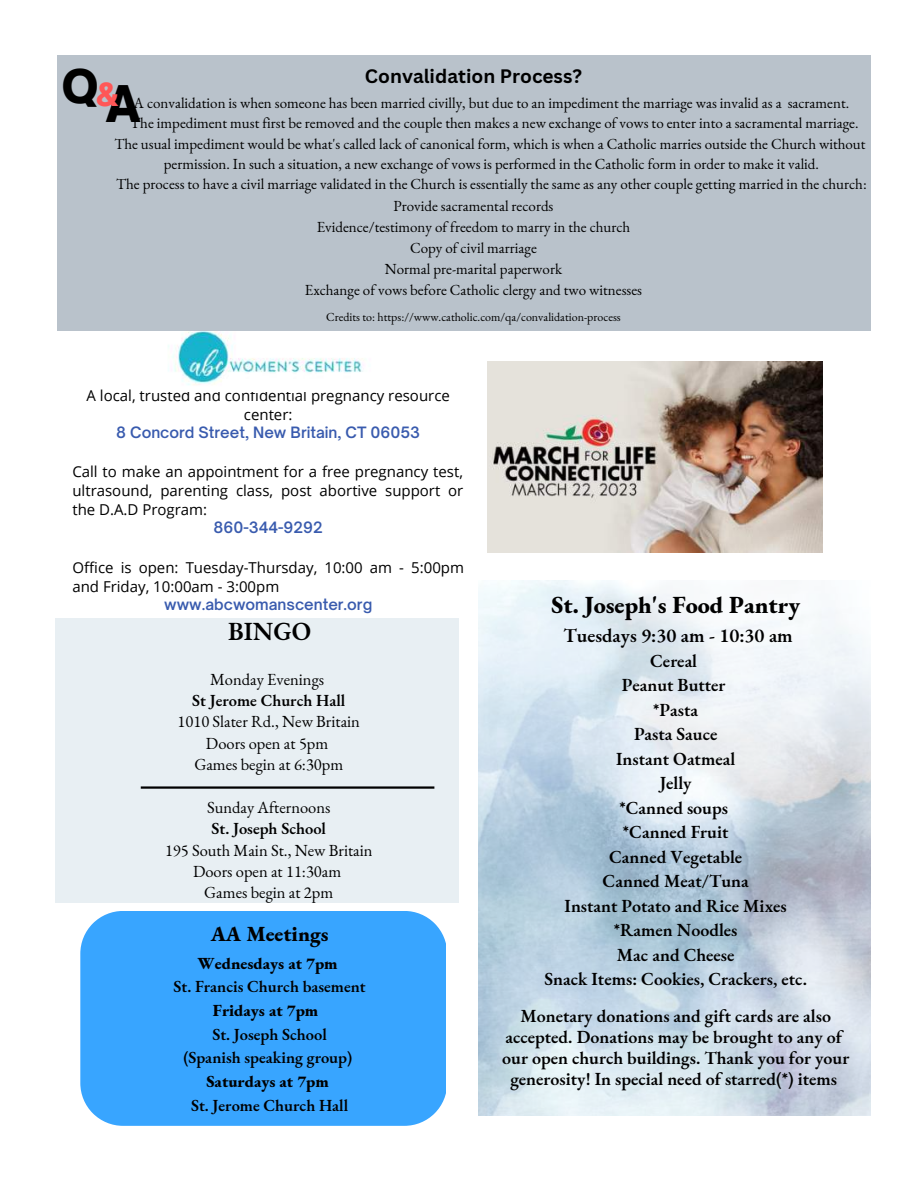
<style>
.page{position:relative;width:918px;height:1188px;background:#fff}
.page>*{position:absolute;margin:0;border:0;box-sizing:border-box;transform-origin:0 0}
.t1{font:900 44.4px "Open Sauce One";color:#000}
.t2{font:600 25.5px "EB Garamond";color:#000}
.t3{font:800 24px "EB Garamond";color:#000}
.t4{font:800 21px "EB Garamond";color:#000}
.t5{font:600 19.5px "EB Garamond";color:#000}
.t6{font:700 18.9px "Canva Sans";color:#000}
.t7{font:600 18px/24.5px "EB Garamond";color:#000;text-align:center}
.t8{font:16.5px/21.3px "EB Garamond";color:#000;text-align:center}
.t9{font:600 16.5px/23.7px "EB Garamond";color:#000;text-align:center}
.t10{font:800 16.5px "EB Garamond";color:#000}
.t11{font:15px/20.9px "EB Garamond";color:#000;text-align:center}
.t12{font:15px/19.2px "Open Sans";color:#000;text-align:center}
.t13{font:600 15px "Open Sauce One";color:#395bae}
.t14{font:12px "EB Garamond";color:#000}
.s1{font-size:30.6px;color:#ff5757}
.s2{font-size:48.45px}
</style>
<div class="page">
<div style="left:55px;top:619px;width:403px;height:284px;background:#e8eff3"></div>
<hr style="left:141px;top:786px;width:293px;height:3px;background:#000">
<div style="left:57px;top:55px;width:813px;height:275px;background:#b9c2cb"></div>
<div style="left:80px;top:911px;width:366px;height:215px;background:#38a5ff"></div>
<img style="left:168px;top:332px;width:196px;height:53px">
<img style="left:487px;top:362px;width:335px;height:191px">
<h1 class="t1" style="left:62px;top:59px;width:80px">Q <span class="s1">&amp;</span><span class="s2">A</span></h1>
<p class="t6" style="left:365px;top:63px;width:219px">Convalidation Process?</p>
<p class="t11" style="left:114px;top:93px;width:754px;line-height:20.2px">A convalidation is when someone has been married civilly, but due to an impediment the marriage was invalid as a sacrament.<br>The impediment must first be removed and the couple then makes a new exchange of vows to enter into a sacramental marriage.<br>The usual impediment would be what's called lack of canonical form, which is when a Catholic marries outside the Church without permission. In such a situation, a new exchange of vows is performed in the Catholic form in order to make it valid.<br>The process to have a civil marriage validated in the Church is essentially the same as any other couple getting married in the church:</p>
<p class="t11" style="left:305px;top:195px;width:339px">Provide sacramental records<br>Evidence/testimony of freedom to marry in the church Copy of civil marriage<br>Normal pre-marital paperwork<br>Exchange of vows before Catholic clergy and two witnesses</p>
<p class="t14" style="left:326px;top:308px;width:296px">Credits to: https://www.catholic.com/qa/convalidation-process</p>
<p class="t12" style="left:87px;top:385px;width:365px">A local, trusted and confidential pregnancy resource center:</p>
<p class="t13" style="left:116px;top:423px;width:305px">8 Concord Street, New Britain, CT 06053</p>
<p class="t12" style="left:72px;top:462px;width:393px;text-align:justify">Call to make an appointment for a free pregnancy test, ultrasound, parenting class, post abortive support or the D.A.D Program:</p>
<p class="t13" style="left:214px;top:518px;width:111px">860-344-9292</p>
<p class="t12" style="left:72px;top:557px;width:393px;text-align:left">Office is open: Tuesday-Thursday, 10:00 am - 5:00pm and Friday, 10:00am - 3:00pm</p>
<p class="t13" style="left:164px;top:595px;width:210px">www.abcwomanscenter.org</p>
<h2 class="t2" style="left:228px;top:614px;width:85px">BINGO</h2>
<p class="t8" style="left:210px;top:668px;width:116px">Monday Evenings</p>
<p class="t9" style="left:192px;top:688px;width:155px">St Jerome Church Hall</p>
<p class="t8" style="left:178px;top:711px;width:184px">1010 Slater Rd., New Britain<br>Doors open at 5pm<br>Games begin at 6:30pm</p>
<p class="t8" style="left:207px;top:796px;width:125px">Sunday Afternoons</p>
<p class="t9" style="left:212px;top:817px;width:116px">St. Joseph School</p>
<p class="t8" style="left:165px;top:839px;width:209px">195 South Main St., New Britain<br>Doors open at 11:30am<br>Games begin at 2pm</p>
<h3 class="t4" style="left:211px;top:920px;width:119px">AA Meetings</h3>
<p class="t10" style="left:198px;top:952px;width:142px">Wednesdays at 7pm</p>
<p class="t9" style="left:174px;top:975px;width:194px">St. Francis Church basement</p>
<p class="t10" style="left:213px;top:999px;width:107px">Fridays at 7pm</p>
<p class="t9" style="left:183px;top:1022px;width:170px">St. Joseph School (Spanish speaking group)</p>
<p class="t10" style="left:206px;top:1070px;width:124px">Saturdays at 7pm</p>
<p class="t9" style="left:191px;top:1093px;width:159px">St. Jerome Church Hall</p>
<h3 class="t3" style="left:551px;top:589px;width:250px">St. Joseph's Food Pantry</h3>
<h3 class="t5" style="left:563px;top:623px;width:231px">Tuesdays 9:30 am - 10:30 am</h3>
<p class="t7" style="left:544px;top:648px;width:264px">Cereal<br>Peanut Butter<br>*Pasta<br>Pasta Sauce<br>Instant Oatmeal<br>Jelly<br>*Canned soups<br>*Canned Fruit<br>Canned Vegetable<br>Canned Meat/Tuna<br>Instant Potato and Rice Mixes *Ramen Noodles<br>Mac and Cheese<br>Snack Items: Cookies, Crackers, etc.</p>
<p class="t7" style="left:502px;top:1005px;width:349px;line-height:21px">Monetary donations and gift cards are also accepted. Donations may be brought to any of our open church buildings. Thank you for your generosity! In special need of starred(*) items</p>
</div>
